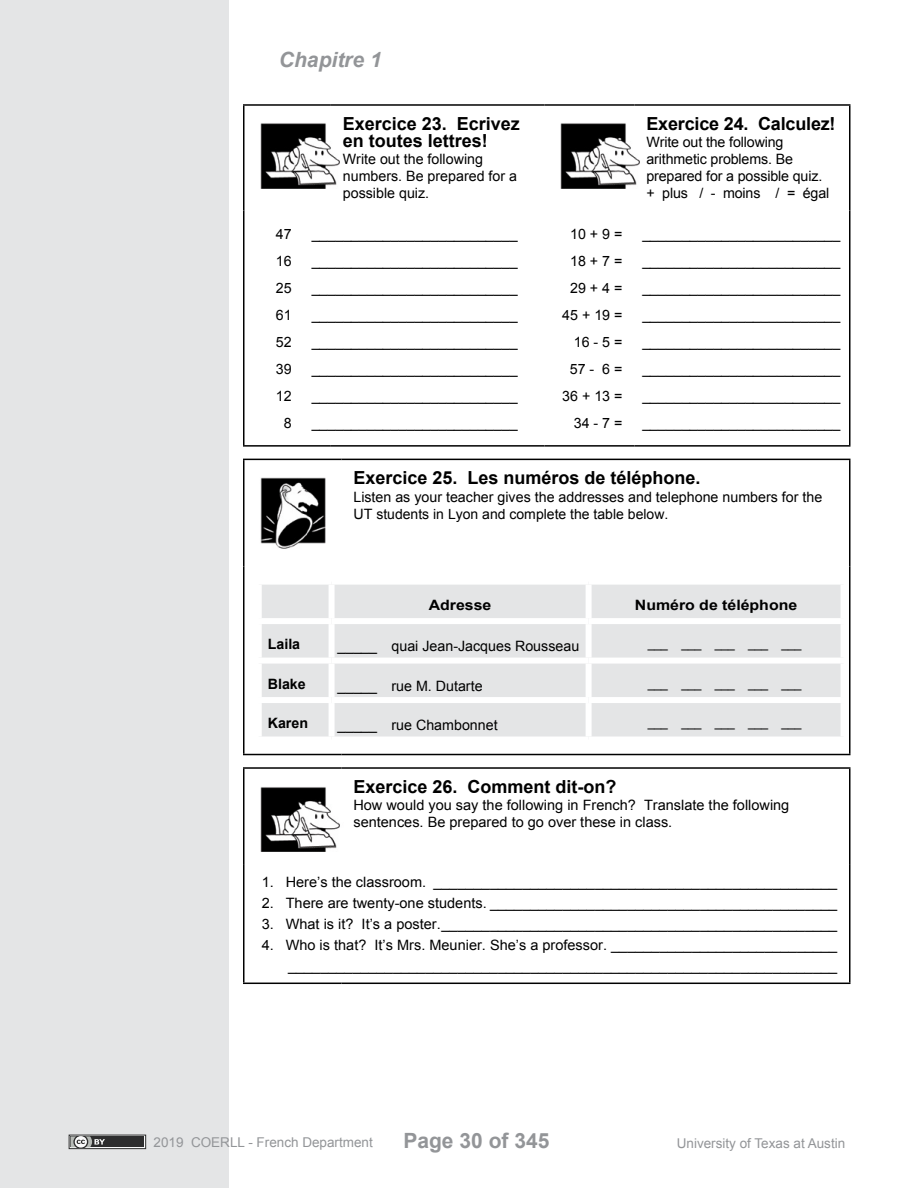
<style>
.page{position:relative;width:918px;height:1188px;background:#fff}
.page>*{position:absolute;margin:0;border:0;box-sizing:border-box;transform-origin:0 0}
.t1{font:700 21px "Arial";color:#939598}
.t2{font:italic 700 21px "Arial";color:#939598}
.t3{font:700 18px/17.1px "Arial";color:#000}
.t4{font:14.25px/27px "Arial";color:#000}
.t5{font:700 14.25px "Arial";color:#000;scale:1.11 1}
.t6{font:700 14.25px "Arial";color:#000}
.t7{font:13.95px "Arial";color:#000}
.t8{font:13.5px "Arial";color:#939598}
.t9{font:12px "Arial";color:#000}
.s1{font-size:14.25px}
</style>
<div class="page">
<div style="left:0;top:0;width:230px;height:1188px;background:#e4e5e6"></div>
<svg style="left:69px;top:1135px;width:77px;height:14px"></svg>
<div style="left:71px;top:1136px;width:73px;height:11px;background:#2d2d2e"></div>
<svg style="left:71px;top:1136px;width:34px;height:11px"></svg>
<hr style="left:243px;top:104px;width:88px;height:2px;background:#000">
<hr style="left:243px;top:106px;width:1px;height:104px;background:#000">
<hr style="left:331px;top:104px;width:209px;height:2px;background:#000">
<hr style="left:544px;top:104px;width:90px;height:2px;background:#000">
<hr style="left:634px;top:104px;width:216px;height:2px;background:#000">
<hr style="left:849px;top:106px;width:1px;height:104px;background:#000">
<hr style="left:243px;top:210px;width:1px;height:235px;background:#000">
<hr style="left:849px;top:210px;width:1px;height:235px;background:#000">
<hr style="left:243px;top:445px;width:88px;height:2px;background:#000">
<hr style="left:331px;top:445px;width:209px;height:2px;background:#000">
<hr style="left:544px;top:445px;width:90px;height:2px;background:#000">
<hr style="left:634px;top:445px;width:216px;height:2px;background:#000">
<img style="left:260px;top:123px;width:80px;height:66px">
<img style="left:560px;top:123px;width:80px;height:66px">
<hr style="left:243px;top:459px;width:98px;height:1px;background:#000">
<hr style="left:243px;top:460px;width:1px;height:107px;background:#000">
<hr style="left:341px;top:459px;width:510px;height:1px;background:#000">
<hr style="left:849px;top:460px;width:1px;height:107px;background:#000">
<hr style="left:243px;top:567px;width:1px;height:187px;background:#000">
<hr style="left:849px;top:567px;width:1px;height:187px;background:#000">
<hr style="left:243px;top:754px;width:98px;height:1px;background:#000">
<hr style="left:341px;top:754px;width:510px;height:1px;background:#000">
<img style="left:260px;top:477px;width:66px;height:72px">
<div style="left:262px;top:585px;width:579px;height:152px;background:#e4e5e6"></div>
<div style="left:329px;top:585px;width:6px;height:33px;background:#fff"></div>
<div style="left:586px;top:585px;width:6px;height:33px;background:#fff"></div>
<div style="left:256px;top:618px;width:76px;height:6px;background:#fff"></div>
<div style="left:332px;top:618px;width:257px;height:6px;background:#fff"></div>
<div style="left:329px;top:624px;width:6px;height:34px;background:#fff"></div>
<div style="left:589px;top:618px;width:258px;height:6px;background:#fff"></div>
<div style="left:586px;top:624px;width:6px;height:34px;background:#fff"></div>
<div style="left:256px;top:658px;width:76px;height:6px;background:#fff"></div>
<div style="left:332px;top:658px;width:257px;height:6px;background:#fff"></div>
<div style="left:329px;top:664px;width:6px;height:33px;background:#fff"></div>
<div style="left:589px;top:658px;width:258px;height:6px;background:#fff"></div>
<div style="left:586px;top:664px;width:6px;height:33px;background:#fff"></div>
<div style="left:256px;top:697px;width:76px;height:6px;background:#fff"></div>
<div style="left:332px;top:697px;width:257px;height:6px;background:#fff"></div>
<div style="left:329px;top:703px;width:6px;height:34px;background:#fff"></div>
<div style="left:589px;top:697px;width:258px;height:6px;background:#fff"></div>
<div style="left:586px;top:703px;width:6px;height:34px;background:#fff"></div>
<hr style="left:243px;top:767px;width:98px;height:2px;background:#000">
<hr style="left:243px;top:769px;width:1px;height:96px;background:#000">
<hr style="left:341px;top:767px;width:510px;height:2px;background:#000">
<hr style="left:849px;top:769px;width:1px;height:96px;background:#000">
<hr style="left:243px;top:865px;width:1px;height:118px;background:#000">
<hr style="left:849px;top:865px;width:1px;height:118px;background:#000">
<hr style="left:243px;top:983px;width:98px;height:1px;background:#000">
<hr style="left:341px;top:983px;width:510px;height:1px;background:#000">
<img style="left:260px;top:787px;width:80px;height:65px">
<h1 class="t2" style="left:279px;top:46px;width:104px">Chapitre 1</h1>
<p class="t4" style="left:276px;top:221px;width:17px;text-align:center">47<br>16<br>25<br>61<br>52<br>39<br>12<br>8</p>
<p class="t3" style="left:343px;top:116px;width:179px">Exercice 23. Ecrivez en toutes lettres!</p>
<p class="t4" style="left:343px;top:151px;width:176px;line-height:17.1px">Write out the following numbers. Be prepared for a possible quiz.</p>
<p class="t4" style="left:312px;top:221px;width:207px;text-align:justify">__________________________ __________________________ __________________________ __________________________ __________________________ __________________________ __________________________ __________________________</p>
<p class="t4" style="left:562px;top:221px;width:62px;text-align:right">10 + 9 =<br>18 + 7 =<br>29 + 4 =<br>45 + 19 =<br>16 - 5 =<br>57 - 6 =<br>36 + 13 =<br>34 - 7 =</p>
<p class="t3" style="left:646px;top:116px;width:191px">Exercice 24. Calculez!</p>
<p class="t4" style="left:646px;top:134px;width:184px;line-height:17.1px">Write out the following arithmetic problems. Be prepared for a possible quiz. + plus / - moins / = égal</p>
<p class="t4" style="left:642px;top:221px;width:200px;text-align:justify">_________________________ _________________________ _________________________ _________________________ _________________________ _________________________ _________________________ _________________________</p>
<p class="t3" style="left:353px;top:470px;width:349px">Exercice 25. Les numéros de téléphone.</p>
<p class="t4" style="left:353px;top:483px;width:470px">Listen as your teacher gives the addresses and telephone numbers for the</p>
<p class="t7" style="left:353px;top:505px;width:316px"><span class="s1">UT</span> students in Lyon and complete the table below.</p>
<p class="t5" style="left:429px;top:595px;width:58px">Adresse</p>
<p class="t5" style="left:635px;top:595px;width:148px">Numéro de téléphone</p>
<p class="t6" style="left:268px;top:635px;width:34px">Laila</p>
<p class="t4" style="left:338px;top:633px;width:243px">_____ quai Jean-Jacques Rousseau</p>
<p class="t9" style="left:648px;top:636px;width:155px">___ ___ ___ ___ ___</p>
<p class="t6" style="left:268px;top:674px;width:40px">Blake</p>
<p class="t4" style="left:338px;top:672px;width:147px">_____ rue M. Dutarte</p>
<p class="t9" style="left:648px;top:675px;width:155px">___ ___ ___ ___ ___</p>
<p class="t6" style="left:268px;top:714px;width:42px">Karen</p>
<p class="t4" style="left:338px;top:712px;width:162px">_____ rue Chambonnet</p>
<p class="t9" style="left:648px;top:715px;width:155px">___ ___ ___ ___ ___</p>
<p class="t3" style="left:353px;top:779px;width:265px">Exercice 26. Comment dit-on?</p>
<p class="t4" style="left:353px;top:797px;width:437px;line-height:17.1px">How would you say the following in French? Translate the following sentences. Be prepared to go over these in class.</p>
<p class="t4" style="left:262px;top:869px;width:577px">1. Here’s the classroom. __________________________________________________</p>
<p class="t4" style="left:262px;top:890px;width:577px">2. There are twenty-one students. ___________________________________________</p>
<p class="t4" style="left:262px;top:911px;width:577px">3. What is it? It’s a poster._________________________________________________</p>
<p class="t4" style="left:262px;top:935px;width:577px;line-height:21px;text-align:right">4. Who is that? It’s Mrs. Meunier. She’s a professor. ____________________________ ____________________________________________________________________</p>
<p class="t8" style="left:154px;top:1133px;width:221px">2019 COERLL - French Department</p>
<h1 class="t1" style="left:403px;top:1126px;width:147px">Page 30 of 345</h1>
<p class="t8" style="left:677px;top:1134px;width:170px">University of Texas at Austin</p>
</div>
